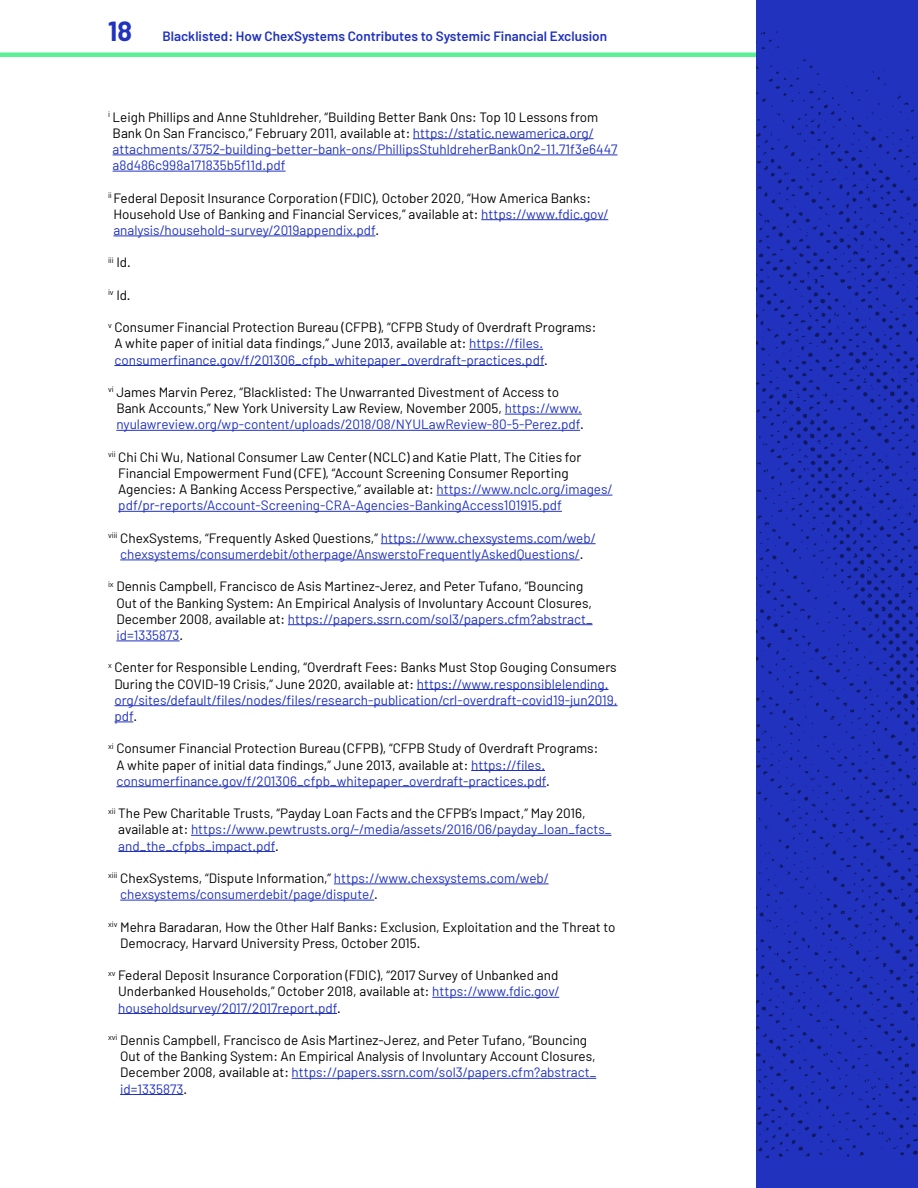
<style>
.page{position:relative;width:918px;height:1188px;background:#fff}
.page>*{position:absolute;margin:0;border:0;box-sizing:border-box;transform-origin:0 0}
.body{font:13.5px/16.2px "Barlow";color:#000}
.body-2{font:13.5px/16.2px "Barlow";color:#2032be}
.body-3{font:600 13.5px "Barlow";color:#2032be}
.body-4{font:7.8px "Barlow";color:#000}
.s1{font-weight:700;font-size:27px}
.s2{color:#000}
.s3{color:#2032be}
.s4{font-size:13.5px}
</style>
<div class="page">
<div style="left:0;top:52px;width:918px;height:5px;background:#5af096"></div>
<hr style="left:413px;top:138px;width:181px;height:1px;background:#2032be">
<hr style="left:113px;top:155px;width:504px;height:1px;background:#2032be">
<hr style="left:113px;top:171px;width:173px;height:1px;background:#2032be">
<hr style="left:481px;top:219px;width:127px;height:1px;background:#2032be">
<hr style="left:113px;top:236px;width:262px;height:1px;background:#2032be">
<hr style="left:469px;top:349px;width:74px;height:1px;background:#2032be">
<hr style="left:114px;top:365px;width:430px;height:1px;background:#2032be">
<hr style="left:505px;top:414px;width:77px;height:1px;background:#2032be">
<hr style="left:116px;top:430px;width:464px;height:1px;background:#2032be">
<hr style="left:437px;top:495px;width:175px;height:1px;background:#2032be">
<hr style="left:118px;top:511px;width:444px;height:1px;background:#2032be">
<hr style="left:381px;top:543px;width:215px;height:1px;background:#2032be">
<hr style="left:120px;top:560px;width:460px;height:1px;background:#2032be">
<hr style="left:288px;top:624px;width:305px;height:1px;background:#2032be">
<hr style="left:116px;top:641px;width:64px;height:1px;background:#2032be">
<hr style="left:417px;top:689px;width:191px;height:1px;background:#2032be">
<hr style="left:114px;top:705px;width:504px;height:1px;background:#2032be">
<svg style="left:114px;top:722px;width:19px;height:1px"></svg>
<hr style="left:471px;top:770px;width:74px;height:1px;background:#2032be">
<hr style="left:116px;top:786px;width:430px;height:1px;background:#2032be">
<hr style="left:191px;top:835px;width:421px;height:1px;background:#2032be">
<hr style="left:118px;top:851px;width:157px;height:1px;background:#2032be">
<hr style="left:334px;top:884px;width:215px;height:1px;background:#2032be">
<hr style="left:120px;top:900px;width:254px;height:1px;background:#2032be">
<hr style="left:432px;top:997px;width:127px;height:1px;background:#2032be">
<hr style="left:118px;top:1013px;width:219px;height:1px;background:#2032be">
<hr style="left:292px;top:1078px;width:304px;height:1px;background:#2032be">
<hr style="left:120px;top:1094px;width:63px;height:1px;background:#2032be">
<img style="left:756px;top:0;width:162px;height:1186px">
<p class="body-3" style="left:108px;top:28px;width:500px"><span class="s1">18</span> Blacklisted: How ChexSystems Contributes to Systemic Financial Exclusion</p>
<p class="body-2" style="left:113px;top:108px;width:506px;text-indent:-5px"><sup>i</sup> <span class="s2">Leigh Phillips and Anne Stuhldreher, “Building Better Bank Ons: Top 10 Lessons from Bank On San Francisco,” February 2011, available at:</span> https://static.newamerica.org/ attachments/3752-building-better-bank-ons/PhillipsStuhldreherBankOn2-11.71f3e6447 a8d486c998a171835b5f11d.pdf</p>
<p class="body" style="left:113px;top:189px;width:496px;text-indent:-5px"><sup>ii</sup> Federal Deposit Insurance Corporation (FDIC), October 2020, “How America Banks:<br>Household Use of Banking and Financial Services,” available at: <span class="s3">https://www.fdic.gov/ analysis/household-survey/2019appendix.pdf</span>.</p>
<p class="body-4" style="left:108px;top:255px;width:24px">iii <span class="s4">Id.</span></p>
<p class="body" style="left:108px;top:286px;width:24px"><sup>iv</sup> Id.</p>
<p class="body" style="left:114px;top:319px;width:483px;text-indent:-6px"><sup>v</sup> Consumer Financial Protection Bureau (CFPB), “CFPB Study of Overdraft Programs:<br>A white paper of initial data findings,” June 2013, available at: <span class="s3">https://files. consumerfinance.gov/f/201306_cfpb_whitepaper_overdraft-practices.pdf</span>.</p>
<p class="body" style="left:116px;top:384px;width:469px;text-indent:-8px"><sup>vi</sup> James Marvin Perez, “Blacklisted: The Unwarranted Divestment of Access to<br>Bank Accounts,” New York University Law Review, November 2005, <span class="s3">https://www. nyulawreview.org/wp-content/uploads/2018/08/NYULawReview-80-5-Perez.pdf</span>.</p>
<p class="body" style="left:118px;top:448px;width:496px;text-indent:-10px"><sup>vii</sup> Chi Chi Wu, National Consumer Law Center (NCLC) and Katie Platt, The Cities for Financial Empowerment Fund (CFE), “Account Screening Consumer Reporting Agencies: A Banking Access Perspective,” available at: <span class="s3">https://www.nclc.org/images/ pdf/pr-reports/Account-Screening-CRA-Agencies-BankingAccess101915.pdf</span></p>
<p class="body-2" style="left:108px;top:529px;width:489px;text-align:center"><sup>viii</sup> <span class="s2">ChexSystems, “Frequently Asked Questions,”</span> https://www.chexsystems.com/web/ chexsystems/consumerdebit/otherpage/AnswerstoFrequentlyAskedQuestions/<span class="s2">.</span></p>
<p class="body" style="left:116px;top:578px;width:478px;text-indent:-8px"><sup>ix</sup> Dennis Campbell, Francisco de Asis Martinez-Jerez, and Peter Tufano, “Bouncing Out of the Banking System: An Empirical Analysis of Involuntary Account Closures, December 2008, available at: <span class="s3">https://papers.ssrn.com/sol3/papers.cfm?abstract_ id=1335873</span>.</p>
<p class="body-2" style="left:114px;top:659px;width:505px;text-indent:-6px"><sup>x</sup> <span class="s2">Center for Responsible Lending, “Overdraft Fees: Banks Must Stop Gouging Consumers During the COVID-19 Crisis,” June 2020, available at:</span> https://www.responsiblelending. org/sites/default/files/nodes/files/research-publication/crl-overdraft-covid19-jun2019. pdf<span class="s2">.</span></p>
<p class="body" style="left:116px;top:740px;width:483px;text-indent:-8px"><sup>xi</sup> Consumer Financial Protection Bureau (CFPB), “CFPB Study of Overdraft Programs:<br>A white paper of initial data findings,” June 2013, available at: <span class="s3">https://files. consumerfinance.gov/f/201306_cfpb_whitepaper_overdraft-practices.pdf</span>.</p>
<p class="body-2" style="left:118px;top:805px;width:495px;text-indent:-10px"><sup>xii</sup> <span class="s2">The Pew Charitable Trusts, “Payday Loan Facts and the CFPB’s Impact,” May 2016, available at:</span> https://www.pewtrusts.org/-/media/assets/2016/06/payday_loan_facts_ and_the_cfpbs_impact.pdf<span class="s2">.</span></p>
<p class="body-2" style="left:120px;top:870px;width:430px;text-indent:-12px"><sup>xiii</sup> <span class="s2">ChexSystems, “Dispute Information,”</span> https://www.chexsystems.com/web/ chexsystems/consumerdebit/page/dispute/<span class="s2">.</span></p>
<p class="body" style="left:120px;top:918px;width:497px;text-indent:-12px"><sup>xiv</sup> Mehra Baradaran, How the Other Half Banks: Exclusion, Exploitation and the Threat to<br>Democracy, Harvard University Press, October 2015.</p>
<p class="body" style="left:118px;top:967px;width:443px;text-align:justify;text-indent:-10px"><sup>xv</sup> Federal Deposit Insurance Corporation (FDIC), “2017 Survey of Unbanked and Underbanked Households,” October 2018, available at: <span class="s3">https://www.fdic.gov/ householdsurvey/2017/2017report.pdf</span>.</p>
<p class="body" style="left:120px;top:1032px;width:478px;text-indent:-12px"><sup>xvi</sup> Dennis Campbell, Francisco de Asis Martinez-Jerez, and Peter Tufano, “Bouncing Out of the Banking System: An Empirical Analysis of Involuntary Account Closures, December 2008, available at: <span class="s3">https://papers.ssrn.com/sol3/papers.cfm?abstract_ id=1335873</span>.</p>
</div>
